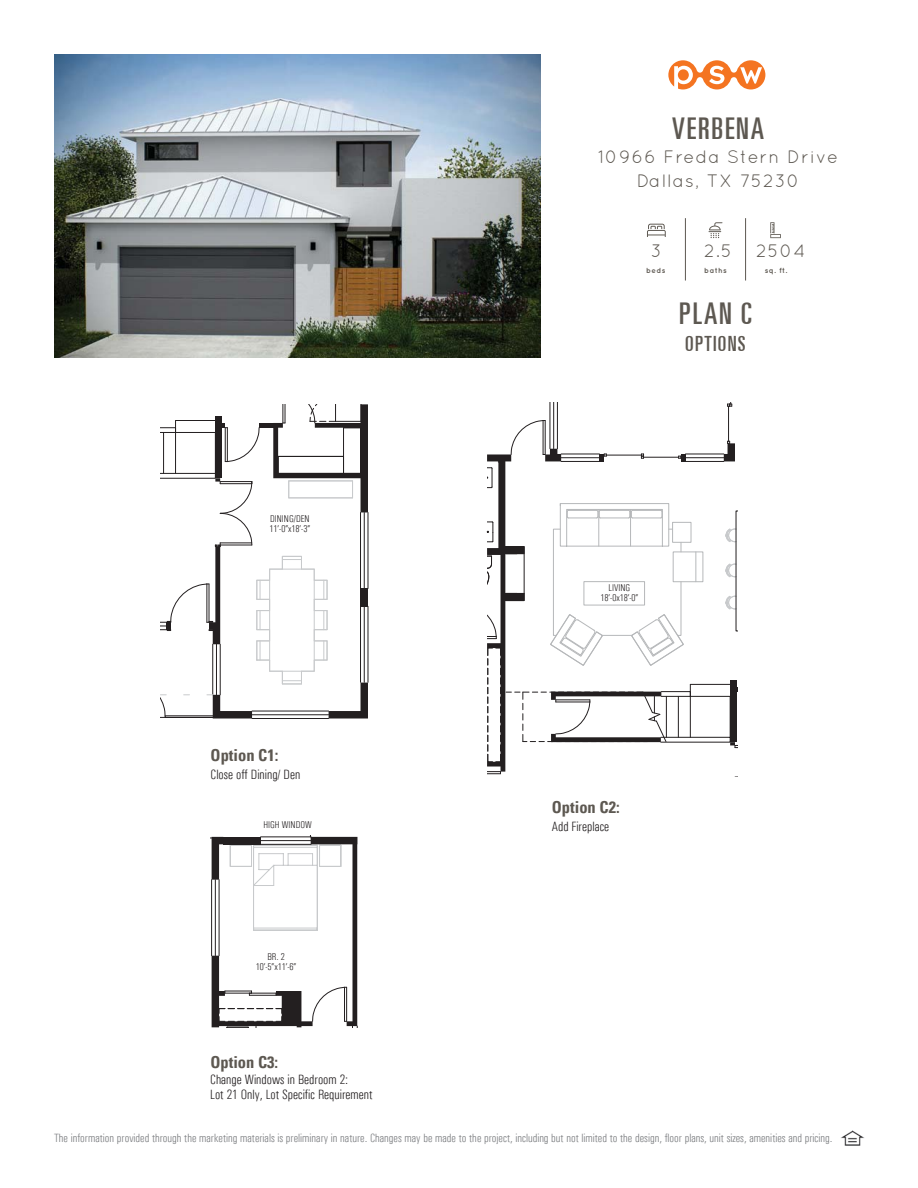
<style>
.page{position:relative;width:918px;height:1188px;background:#fff}
.page>*{position:absolute;margin:0;border:0;box-sizing:border-box;transform-origin:0 0}
.t1{font:ultra-condensed 30px "Univers LT";letter-spacing:.06em;color:#5d5851}
.t2{font:ultra-condensed 21px "Univers LT";letter-spacing:.06em;color:#5d5851}
.t3{font:18px/24px "Quicksand";letter-spacing:.06em;color:#5d5851;text-align:center}
.t4{font:700 condensed 16.5px "Univers";color:#5d5851}
.t5{font:300 condensed 13.5px/15px "Univers";color:#231f20}
.t6{font:300 condensed 12px "Univers";color:#7c7e81}
.t7{font:300 condensed 9.9px/9.9px "Univers";color:#231f20;text-align:center}
.t8{font:700 7.5px "Quicksand";letter-spacing:.06em;color:#5d5851}
</style>
<div class="page">
<img style="left:841px;top:1131px;width:23px;height:14px">
<svg style="left:211px;top:835px;width:147px;height:193px"></svg>
<div style="left:223px;top:837px;width:38px;height:7px;background:#231f20"></div>
<hr style="left:368px;top:512px;width:1px;height:76px;background:#231f20">
<hr style="left:368px;top:606px;width:1px;height:76px;background:#231f20">
<svg style="left:161px;top:404px;width:207px;height:315px"></svg>
<svg style="left:727px;top:402px;width:6px;height:5px"></svg>
<hr style="left:728px;top:406px;width:1px;height:35px;background:#231f20">
<hr style="left:557px;top:402px;width:1px;height:47px;background:#231f20">
<hr style="left:550px;top:402px;width:1px;height:47px;background:#231f20">
<hr style="left:553px;top:402px;width:1px;height:47px;background:#231f20">
<svg style="left:487px;top:420px;width:251px;height:357px"></svg>
<svg style="left:647px;top:224px;width:19px;height:13px"></svg>
<svg style="left:709px;top:222px;width:13px;height:16px"></svg>
<svg style="left:770px;top:234px;width:11px;height:4px"></svg>
<svg style="left:770px;top:222px;width:10px;height:15px"></svg>
<hr style="left:685px;top:218px;width:1px;height:63px;background:#5d5851">
<hr style="left:745px;top:218px;width:1px;height:63px;background:#5d5851">
<svg style="left:668px;top:60px;width:97px;height:29px"></svg>
<img style="left:54px;top:54px;width:486px;height:304px">
<h1 class="t1" style="left:672px;top:111px;width:93px">VERBENA</h1>
<h3 class="t3" style="left:598px;top:145px;width:241px">10966 Freda Stern Drive<br>Dallas, TX 75230</h3>
<h3 class="t3" style="left:651px;top:239px;width:12px">3</h3>
<h3 class="t3" style="left:704px;top:239px;width:29px">2.5</h3>
<h3 class="t3" style="left:756px;top:239px;width:51px">2504</h3>
<p class="t8" style="left:646px;top:266px;width:21px">beds</p>
<p class="t8" style="left:704px;top:266px;width:24px">baths</p>
<p class="t8" style="left:765px;top:266px;width:24px">sq. ft.</p>
<p class="t7" style="left:270px;top:513px;width:42px;text-align:left">DINING/DEN<br>11’-0”x18’-3”</p>
<h3 class="t4" style="left:211px;top:745px;width:69px">Option C1:</h3>
<p class="t5" style="left:211px;top:767px;width:91px">Close off Dining/ Den</p>
<p class="t7" style="left:263px;top:820px;width:50px">HIGH WINDOW</p>
<p class="t7" style="left:256px;top:952px;width:42px">BR. 2<br>10’-5”x11’-6”</p>
<h3 class="t4" style="left:210px;top:1052px;width:69px">Option C3:</h3>
<p class="t5" style="left:210px;top:1072px;width:164px">Change Windows in Bedroom 2:<br>Lot 21 Only, Lot Specific Requirement</p>
<h1 class="t1" style="left:679px;top:297px;width:74px">PLAN C</h1>
<h2 class="t2" style="left:685px;top:332px;width:62px">OPTIONS</h2>
<p class="t7" style="left:601px;top:583px;width:39px">LIVING<br>18’-0x18’-0”</p>
<h3 class="t4" style="left:552px;top:797px;width:69px">Option C2:</h3>
<p class="t5" style="left:552px;top:818px;width:59px">Add Fireplace</p>
<p class="t6" style="left:54px;top:1131px;width:780px">The information provided through the marketing materials is preliminary in nature. Changes may be made to the project, including but not limited to the design, floor plans, unit sizes, amenities and pricing.</p>
</div>
